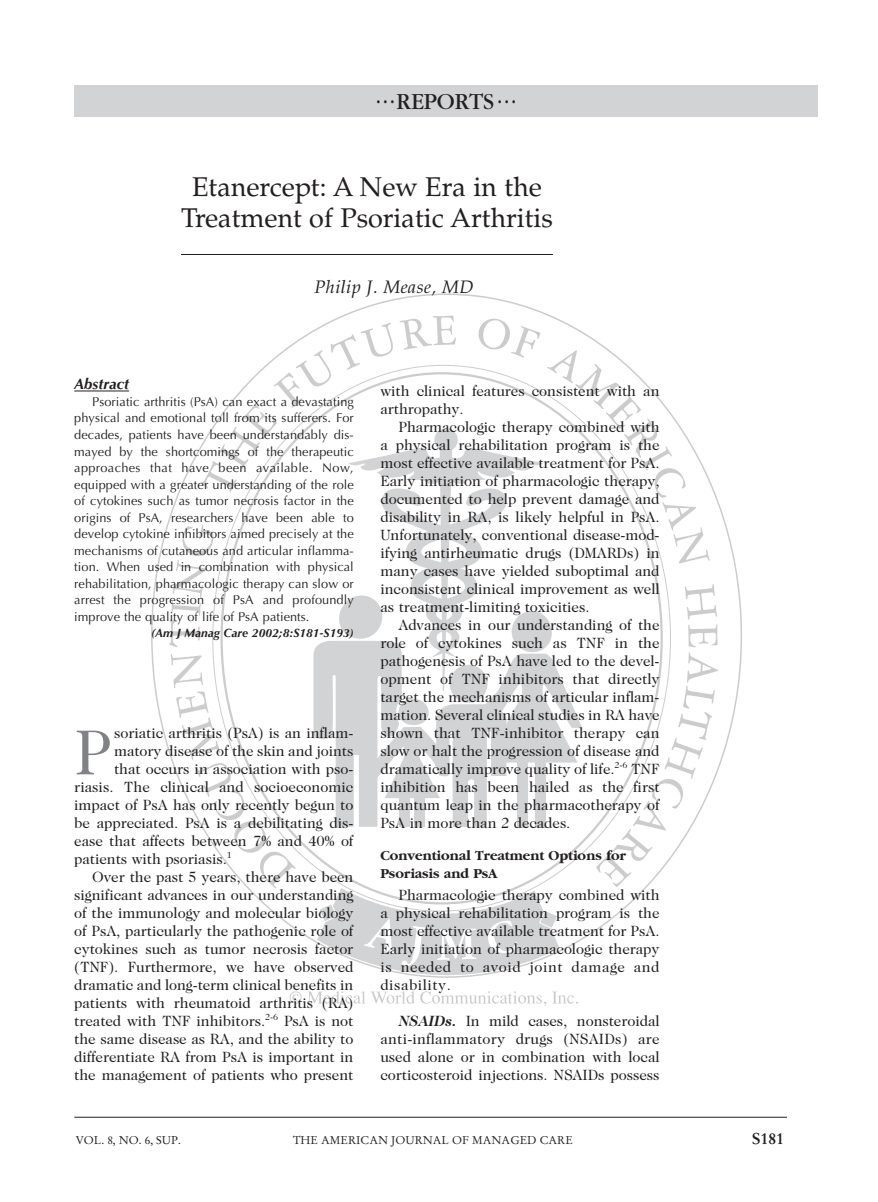
<style>
.page{position:relative;width:878px;height:1202px;background:#fff}
.page>*{position:absolute;margin:0;border:0;box-sizing:border-box;transform-origin:0 0}
.t1{font:64.2px "Caslon Two Twenty Four";color:#808285}
.t2{font:27px/31.5px "Palatino";color:#231f20;text-align:center}
.t3{font:24px "Garamond";color:#231f20}
.t4{font:italic 18px "Palatino";letter-spacing:.025em;color:#231f20}
.t5{font:700 15.75px "Stempel Garamond";color:#231f20}
.t6{font:15px/18px "Caslon Two Twenty Four";letter-spacing:-.005em;color:#231f20;text-align:justify}
.t7{font:italic 700 15px "Optima";color:#231f20}
.t8{font:700 14.25px/18px "Garamond";letter-spacing:-.005em;color:#231f20}
.t9{font:12.75px/16.5px "Optima";letter-spacing:.005em;color:#231f20;text-align:justify}
.t10{font:italic 700 12px "Optima";color:#231f20}
.t11{font:11.25px "Stempel Garamond";color:#231f20}
.s1{font-weight:700;font-style:italic}
</style>
<div class="page">
<svg style="left:169px;top:315px;width:549px;height:691px"></svg>
<hr style="left:74px;top:1117px;width:713px;height:1px;background:#231f20">
<div style="left:74px;top:86px;width:744px;height:31px;background:#d1d3d4"></div>
<hr style="left:181px;top:254px;width:372px;height:1px;background:#231f20">
<hr style="left:74px;top:390px;width:55px;height:1px;background:#231f20">
<h3 class="t3" style="left:375px;top:93px;width:143px"><sup>...</sup>REPORTS<sup>...</sup></h3>
<h2 class="t2" style="left:181px;top:174px;width:373px">Etanercept: A New Era in the<br>Treatment of Psoriatic Arthritis</h2>
<p class="t4" style="left:314px;top:280px;width:160px">Philip J. Mease, MD</p>
<p class="t7" style="left:74px;top:378px;width:56px">Abstract</p>
<p class="t9" style="left:74px;top:394px;width:281px;text-indent:18px">Psoriatic arthritis (PsA) can exact a devastating physical and emotional toll from its sufferers. For decades, patients have been understandably dis&shy;mayed by the shortcomings of the therapeutic approaches that have been available. Now, equipped with a greater understanding of the role of cytokines such as tumor necrosis factor in the origins of PsA, researchers have been able to develop cytokine inhibitors aimed precisely at the mechanisms of cutaneous and articular inflamma&shy;tion. When used in combination with physical rehabilitation, pharmacologic therapy can slow or arrest the progression of PsA and profoundly improve the quality of life of PsA patients.</p>
<p class="t10" style="left:151px;top:628px;width:204px">(Am J Manag Care 2002;8:S181-S193)</p>
<h1 class="t1" style="left:74px;top:727px;width:38px">P</h1>
<p class="t6" style="left:114px;top:725px;width:241px">soriatic arthritis (PsA) is an inflam-</p>
<p class="t6" style="left:114px;top:743px;width:241px">matory disease of the skin and joints</p>
<p class="t6" style="left:114px;top:761px;width:241px">that occurs in association with pso-</p>
<p class="t6" style="left:74px;top:779px;width:280px">riasis. The clinical and socioeconomic</p>
<p class="t6" style="left:74px;top:797px;width:280px">impact of PsA has only recently begun to</p>
<p class="t6" style="left:74px;top:815px;width:280px">be appreciated. PsA is a debilitating dis-</p>
<p class="t6" style="left:74px;top:833px;width:280px">ease that affects between 7% and 40% of</p>
<p class="t6" style="left:74px;top:851px;width:159px">patients with psoriasis.<sup>1</sup></p>
<p class="t6" style="left:92px;top:869px;width:262px">Over the past 5 years, there have been</p>
<p class="t6" style="left:74px;top:887px;width:280px">significant advances in our understanding</p>
<p class="t6" style="left:74px;top:905px;width:280px">of the immunology and molecular biology</p>
<p class="t6" style="left:74px;top:923px;width:280px">of PsA, particularly the pathogenic role of</p>
<p class="t6" style="left:74px;top:941px;width:280px">cytokines such as tumor necrosis factor</p>
<p class="t6" style="left:74px;top:959px;width:281px">(TNF). Furthermore, we have observed</p>
<p class="t6" style="left:74px;top:977px;width:280px">dramatic and long-term clinical benefits in</p>
<p class="t6" style="left:74px;top:995px;width:280px">patients with rheumatoid arthritis (RA)</p>
<p class="t6" style="left:74px;top:1013px;width:281px">treated with TNF inhibitors.<sup>2-6</sup> PsA is not</p>
<p class="t6" style="left:74px;top:1031px;width:280px">the same disease as RA, and the ability to</p>
<p class="t6" style="left:74px;top:1049px;width:280px">differentiate RA from PsA is important in</p>
<p class="t6" style="left:74px;top:1067px;width:280px">the management of patients who present</p>
<p class="t6" style="left:380px;top:383px;width:280px">with clinical features consistent with an arthropathy.</p>
<p class="t6" style="left:380px;top:419px;width:280px;text-indent:18px">Pharmacologic therapy combined with a physical rehabilitation program is the most effective available treatment for PsA.<br>Early initiation of pharmacologic therapy, documented to help prevent damage and disability in RA, is likely helpful in PsA.<br>Unfortunately, conventional disease-mod&shy;ifying antirheumatic drugs (DMARDs) in many cases have yielded suboptimal and inconsistent clinical improvement as well as treatment-limiting toxicities.</p>
<p class="t6" style="left:380px;top:617px;width:281px;text-indent:18px">Advances in our understanding of the role of cytokines such as TNF in the pathogenesis of PsA have led to the devel&shy;opment of TNF inhibitors that directly target the mechanisms of articular inflam&shy;mation. Several clinical studies in RA have shown that TNF-inhibitor therapy can slow or halt the progression of disease and dramatically improve quality of life.<sup>2-6</sup> TNF inhibition has been hailed as the first quantum leap in the pharmacotherapy of PsA in more than 2 decades.</p>
<p class="t8" style="left:380px;top:847px;width:247px">Conventional Treatment Options for<br>Psoriasis and PsA</p>
<p class="t6" style="left:380px;top:887px;width:280px;text-indent:18px">Pharmacologic therapy combined with a physical rehabilitation program is the most effective available treatment for PsA.<br>Early initiation of pharmacologic therapy is needed to avoid joint damage and disability.</p>
<p class="t6" style="left:380px;top:1013px;width:280px;text-indent:18px"><span class="s1">NSAIDs.</span> In mild cases, nonsteroidal anti-inflammatory drugs (NSAIDs) are used alone or in combination with local corticosteroid injections. NSAIDs possess</p>
<p class="t11" style="left:76px;top:1135px;width:107px">VOL. 8, NO. 6, SUP.</p>
<p class="t11" style="left:293px;top:1135px;width:281px">THE AMERICAN JOURNAL OF MANAGED CARE</p>
<p class="t5" style="left:751px;top:1131px;width:34px">S181</p>
</div>
